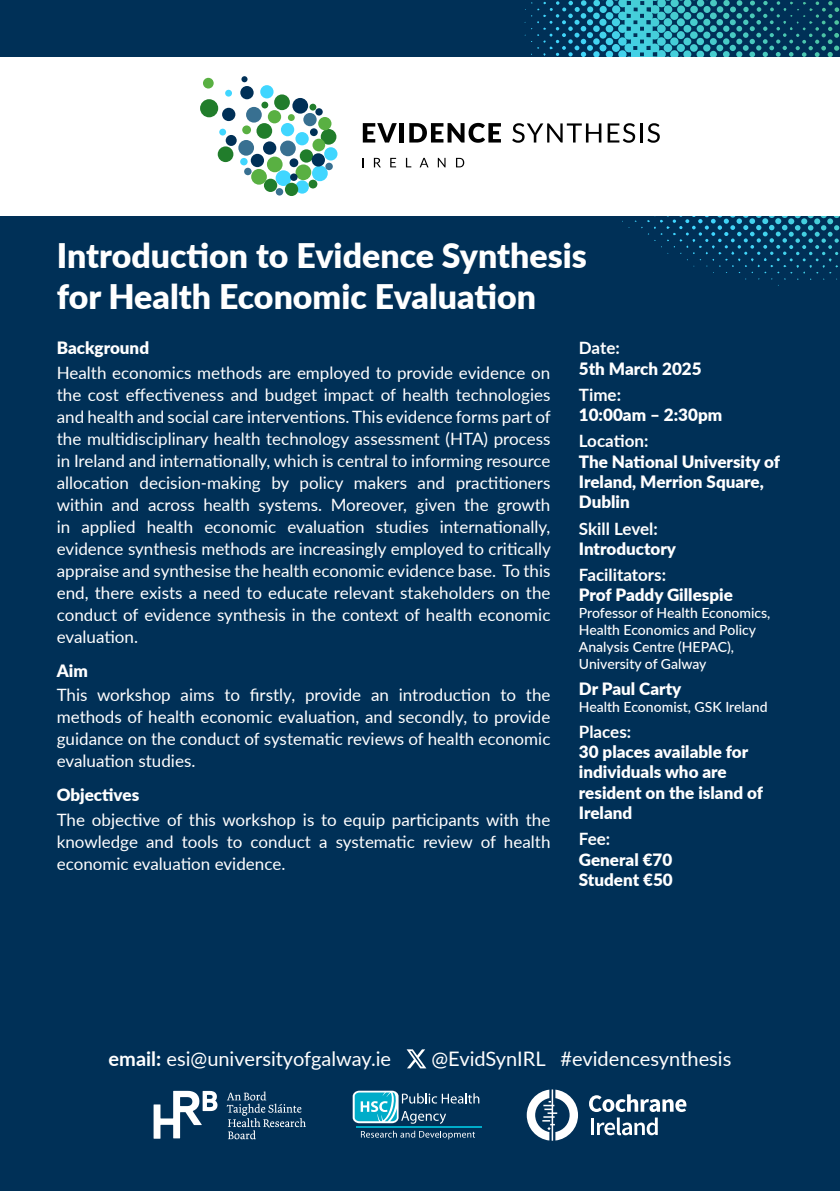
<style>
.page{position:relative;width:840px;height:1191px;background:#fff}
.page>*{position:absolute;margin:0;border:0;box-sizing:border-box;transform-origin:0 0}
.t1{font:900 33.8px/40.6px "Lato";color:#fff}
.t2{font:20px "Lato";color:#fff}
.t3{font:17px/22px "Lato";color:#fff;text-align:justify}
.t4{font:900 17px/20.4px "Lato";color:#fff}
.t5{font:700 17px "Lato";color:#fff}
.t6{font:500 14px/16.8px "Lato";color:#fff}
.s1{font-weight:700}
</style>
<div class="page">
<div style="left:0;top:0;width:839px;height:1191px;background:#003057"></div>
<div style="left:0;top:57px;width:839px;height:158px;background:#fff"></div>
<div style="left:260px;top:85px;width:13px;height:13px;background:#40d6ff;border-radius:50%"></div>
<div style="left:225px;top:90px;width:7px;height:7px;background:#40d6ff;border-radius:50%"></div>
<div style="left:312px;top:165px;width:15px;height:16px;background:#40d6ff;border-radius:50%"></div>
<div style="left:275px;top:170px;width:16px;height:16px;background:#40d6ff;border-radius:50%"></div>
<div style="left:219px;top:129px;width:7px;height:6px;background:#40d6ff;border-radius:50%"></div>
<div style="left:295px;top:132px;width:13px;height:13px;background:#40d6ff;border-radius:50%"></div>
<div style="left:295px;top:180px;width:14px;height:14px;background:#40d6ff;border-radius:50%"></div>
<div style="left:324px;top:147px;width:13px;height:13px;background:#40d6ff;border-radius:50%"></div>
<div style="left:281px;top:123px;width:13px;height:13px;background:#40d6ff;border-radius:50%"></div>
<div style="left:256px;top:123px;width:16px;height:16px;background:#217d2b;border-radius:50%"></div>
<div style="left:217px;top:146px;width:16px;height:16px;background:#217d2b;border-radius:50%"></div>
<div style="left:264px;top:179px;width:13px;height:13px;background:#217d2b;border-radius:50%"></div>
<div style="left:308px;top:180px;width:9px;height:8px;background:#217d2b;border-radius:50%"></div>
<div style="left:299px;top:149px;width:14px;height:14px;background:#217d2b;border-radius:50%"></div>
<div style="left:309px;top:104px;width:7px;height:7px;background:#217d2b;border-radius:50%"></div>
<div style="left:274px;top:94px;width:16px;height:16px;background:#217d2b;border-radius:50%"></div>
<div style="left:261px;top:102px;width:7px;height:6px;background:#217d2b;border-radius:50%"></div>
<div style="left:285px;top:183px;width:13px;height:13px;background:#217d2b;border-radius:50%"></div>
<div style="left:320px;top:129px;width:16px;height:16px;background:#217d2b;border-radius:50%"></div>
<div style="left:200px;top:99px;width:18px;height:18px;background:#217d2b;border-radius:50%"></div>
<div style="left:312px;top:139px;width:13px;height:12px;background:#59b042;border-radius:50%"></div>
<div style="left:295px;top:164px;width:16px;height:16px;background:#59b042;border-radius:50%"></div>
<div style="left:268px;top:110px;width:13px;height:13px;background:#59b042;border-radius:50%"></div>
<div style="left:267px;top:157px;width:15px;height:15px;background:#59b042;border-radius:50%"></div>
<div style="left:242px;top:125px;width:9px;height:9px;background:#59b042;border-radius:50%"></div>
<div style="left:203px;top:78px;width:10px;height:11px;background:#59b042;border-radius:50%"></div>
<div style="left:251px;top:169px;width:16px;height:16px;background:#59b042;border-radius:50%"></div>
<div style="left:288px;top:114px;width:6px;height:7px;background:#59b042;border-radius:50%"></div>
<div style="left:318px;top:117px;width:13px;height:13px;background:#59b042;border-radius:50%"></div>
<div style="left:292px;top:98px;width:16px;height:16px;background:#003057;border-radius:50%"></div>
<div style="left:315px;top:108px;width:7px;height:8px;background:#003057;border-radius:50%"></div>
<div style="left:240px;top:86px;width:13px;height:13px;background:#003057;border-radius:50%"></div>
<div style="left:289px;top:158px;width:9px;height:9px;background:#003057;border-radius:50%"></div>
<div style="left:311px;top:153px;width:14px;height:14px;background:#003057;border-radius:50%"></div>
<div style="left:290px;top:173px;width:7px;height:8px;background:#003057;border-radius:50%"></div>
<div style="left:240px;top:158px;width:7px;height:7px;background:#40d6ff;border-radius:50%"></div>
<div style="left:263px;top:141px;width:13px;height:14px;background:#003057;border-radius:50%"></div>
<div style="left:250px;top:154px;width:14px;height:13px;background:#003057;border-radius:50%"></div>
<div style="left:310px;top:128px;width:7px;height:8px;background:#003057;border-radius:50%"></div>
<div style="left:222px;top:108px;width:13px;height:13px;background:#003057;border-radius:50%"></div>
<div style="left:246px;top:107px;width:15px;height:16px;background:#387091;border-radius:50%"></div>
<div style="left:303px;top:113px;width:13px;height:13px;background:#387091;border-radius:50%"></div>
<div style="left:325px;top:163px;width:7px;height:7px;background:#387091;border-radius:50%"></div>
<div style="left:275px;top:188px;width:8px;height:7px;background:#387091;border-radius:50%"></div>
<div style="left:280px;top:141px;width:15px;height:15px;background:#387091;border-radius:50%"></div>
<div style="left:244px;top:168px;width:7px;height:7px;background:#387091;border-radius:50%"></div>
<div style="left:238px;top:140px;width:16px;height:16px;background:#387091;border-radius:50%"></div>
<svg style="left:241px;top:76px;width:6px;height:6px"></svg>
<div style="left:225px;top:135px;width:11px;height:11px;background:#003057;border-radius:50%"></div>
<svg style="left:362px;top:123px;width:34px;height:19px"></svg>
<div style="left:399px;top:123px;width:5px;height:19px;background:#000"></div>
<svg style="left:409px;top:123px;width:91px;height:20px"></svg>
<svg style="left:512px;top:0;width:328px;height:286px"></svg>
<svg style="left:373px;top:158px;width:8px;height:9px"></svg>
<svg style="left:390px;top:158px;width:6px;height:9px"></svg>
<svg style="left:405px;top:158px;width:6px;height:9px"></svg>
<svg style="left:419px;top:158px;width:9px;height:9px"></svg>
<svg style="left:437px;top:158px;width:8px;height:9px"></svg>
<svg style="left:456px;top:158px;width:8px;height:9px"></svg>
<svg style="left:153px;top:1090px;width:64px;height:48px"></svg>
<svg style="left:227px;top:1091px;width:79px;height:48px"></svg>
<svg style="left:361px;top:1130px;width:114px;height:9px"></svg>
<div style="left:352px;top:1090px;width:46px;height:33px;background:#fff;border-radius:6px"></div>
<svg style="left:354px;top:1092px;width:125px;height:31px"></svg>
<hr style="left:356px;top:1126px;width:125px;height:1px;background:#00acc9">
<svg style="left:526px;top:1089px;width:51px;height:51px"></svg>
<svg style="left:589px;top:1094px;width:97px;height:41px"></svg>
<svg style="left:406px;top:1049px;width:20px;height:19px"></svg>
<h1 class="t1" style="left:57px;top:234px;width:531px">Introduction to Evidence Synthesis for Health Economic Evaluation</h1>
<p class="t4" style="left:57px;top:337px;width:94px">Background</p>
<p class="t3" style="left:57px;top:361px;width:495px">Health economics methods are employed to provide evidence on the cost effectiveness and budget impact of health technologies and health and social care interventions. This evidence forms part of the multidisciplinary health technology assessment (HTA) process in Ireland and internationally, which is central to informing resource allocation decision-making by policy makers and practitioners within and across health systems. Moreover, given the growth in applied health economic evaluation studies internationally, evidence synthesis methods are increasingly employed to critically appraise and synthesise the health economic evidence base. To this end, there exists a need to educate relevant stakeholders on the conduct of evidence synthesis in the context of health economic evaluation.</p>
<p class="t4" style="left:57px;top:659px;width:33px">Aim</p>
<p class="t3" style="left:57px;top:683px;width:495px">This workshop aims to firstly, provide an introduction to the methods of health economic evaluation, and secondly, to provide guidance on the conduct of systematic reviews of health economic evaluation studies.</p>
<p class="t4" style="left:57px;top:783px;width:84px">Objectives</p>
<p class="t3" style="left:57px;top:807px;width:495px">The objective of this workshop is to equip participants with the knowledge and tools to conduct a systematic review of health economic evaluation evidence.</p>
<p class="t5" style="left:578px;top:335px;width:42px">Date:</p>
<p class="t4" style="left:578px;top:357px;width:124px">5th March 2025</p>
<p class="t5" style="left:578px;top:382px;width:44px">Time:</p>
<p class="t4" style="left:578px;top:404px;width:145px">10:00am – 2:30pm</p>
<p class="t5" style="left:578px;top:428px;width:71px">Location:</p>
<p class="t4" style="left:578px;top:450px;width:203px">The National University of<br>Ireland, Merrion Square,<br>Dublin</p>
<p class="t5" style="left:578px;top:516px;width:80px">Skill Level:</p>
<p class="t4" style="left:578px;top:538px;width:99px">Introductory</p>
<p class="t5" style="left:578px;top:562px;width:89px">Facilitators:</p>
<p class="t4" style="left:578px;top:584px;width:155px">Prof Paddy Gillespie</p>
<p class="t6" style="left:578px;top:604px;width:193px">Professor of Health Economics,<br>Health Economics and Policy<br>Analysis Centre (HEPAC),<br>University of Galway</p>
<p class="t4" style="left:578px;top:677px;width:104px">Dr Paul Carty</p>
<p class="t6" style="left:578px;top:697px;width:190px">Health Economist, GSK Ireland</p>
<p class="t5" style="left:578px;top:719px;width:54px">Places:</p>
<p class="t4" style="left:578px;top:741px;width:185px">30 places available for individuals who are resident on the island of<br>Ireland</p>
<p class="t5" style="left:578px;top:826px;width:33px">Fee:</p>
<p class="t4" style="left:578px;top:848px;width:95px">General €70<br>Student €50</p>
<p class="t2" style="left:108px;top:1044px;width:284px"><span class="s1">email:</span> esi@universityofgalway.ie</p>
<p class="t2" style="left:431px;top:1044px;width:301px">@EvidSynIRL #evidencesynthesis</p>
</div>
